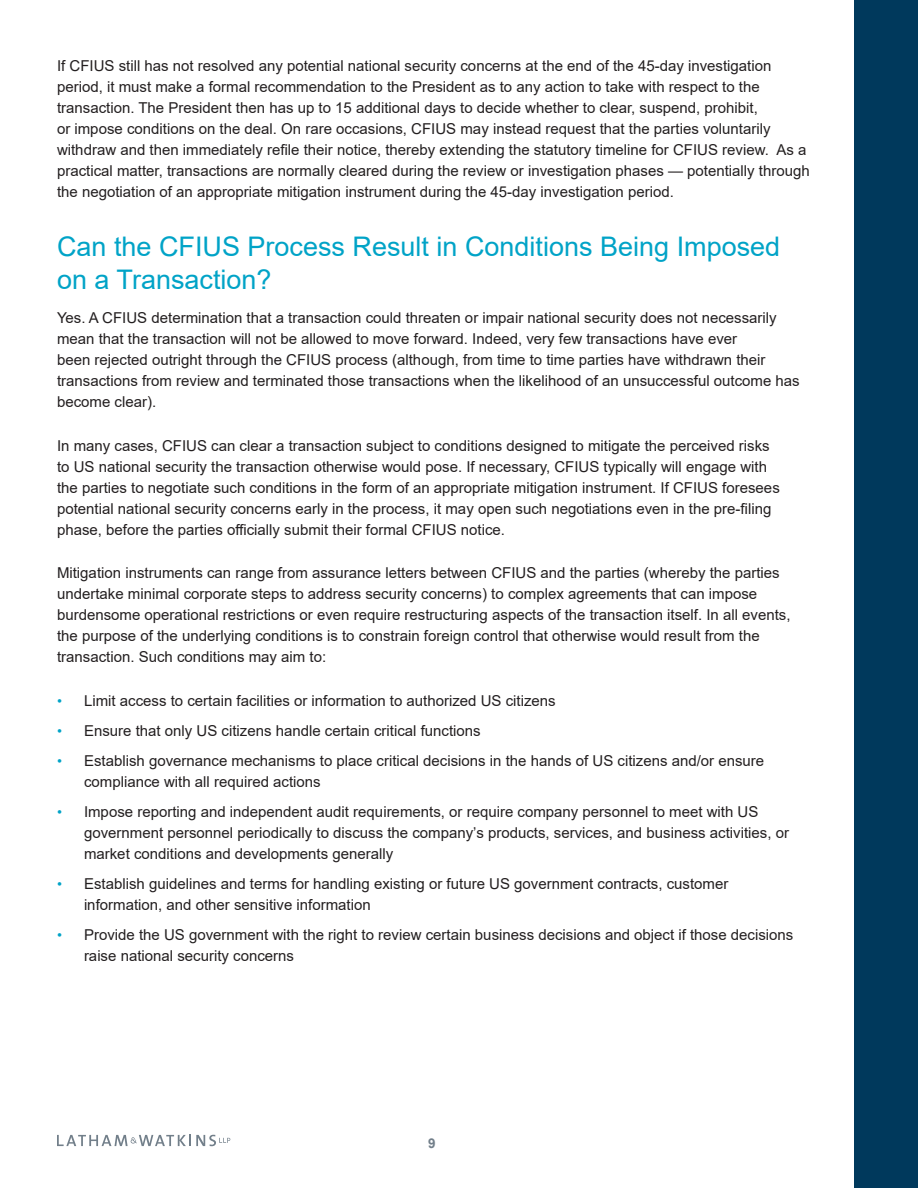
<style>
.page{position:relative;width:918px;height:1188px;background:#fff}
.page>*{position:absolute;margin:0;border:0;box-sizing:border-box;transform-origin:0 0}
.BD_SUBHEAD_1{font:27px/32.4px "Arial";color:#00a3c7}
.BD_-_text_1{font:15px/21px "Arial";color:#231f20}
.t1{font:700 13.5px "Arial";color:#727f8a}
.s1{font-size:14.25px;color:#00a3c7}
</style>
<div class="page">
<svg style="left:57px;top:1135px;width:173px;height:11px"></svg>
<div style="left:854px;top:0;width:64px;height:1188px;background:#00395c"></div>
<p class="BD_-_text_1" style="left:57px;top:55px;width:754px">If CFIUS still has not resolved any potential national security concerns at the end of the 45-day investigation period, it must make a formal recommendation to the President as to any action to take with respect to the transaction. The President then has up to 15 additional days to decide whether to clear, suspend, prohibit,<br>or impose conditions on the deal. On rare occasions, CFIUS may instead request that the parties voluntarily withdraw and then immediately refile their notice, thereby extending the statutory timeline for CFIUS review. As a practical matter, transactions are normally cleared during the review or investigation phases — potentially through the negotiation of an appropriate mitigation instrument during the 45-day investigation period.</p>
<p class="BD_SUBHEAD_1" style="left:57px;top:230px;width:725px">Can the CFIUS Process Result in Conditions Being Imposed on a Transaction?</p>
<p class="BD_-_text_1" style="left:57px;top:307px;width:744px">Yes. A CFIUS determination that a transaction could threaten or impair national security does not necessarily mean that the transaction will not be allowed to move forward. Indeed, very few transactions have ever<br>been rejected outright through the CFIUS process (although, from time to time parties have withdrawn their transactions from review and terminated those transactions when the likelihood of an unsuccessful outcome has become clear).</p>
<p class="BD_-_text_1" style="left:57px;top:435px;width:724px">In many cases, CFIUS can clear a transaction subject to conditions designed to mitigate the perceived risks to US national security the transaction otherwise would pose. If necessary, CFIUS typically will engage with the parties to negotiate such conditions in the form of an appropriate mitigation instrument. If CFIUS foresees potential national security concerns early in the process, it may open such negotiations even in the pre-filing phase, before the parties officially submit their formal CFIUS notice.</p>
<p class="BD_-_text_1" style="left:57px;top:562px;width:735px">Mitigation instruments can range from assurance letters between CFIUS and the parties (whereby the parties undertake minimal corporate steps to address security concerns) to complex agreements that can impose burdensome operational restrictions or even require restructuring aspects of the transaction itself. In all events, the purpose of the underlying conditions is to constrain foreign control that otherwise would result from the transaction. Such conditions may aim to:</p>
<p class="BD_-_text_1" style="left:57px;top:690px;width:500px"><span class="s1">•</span> Limit access to certain facilities or information to authorized US citizens</p>
<p class="BD_-_text_1" style="left:57px;top:720px;width:425px"><span class="s1">•</span> Ensure that only US citizens handle certain critical functions</p>
<p class="BD_-_text_1" style="left:84px;top:750px;width:682px;text-indent:-27px"><span class="s1">•</span> Establish governance mechanisms to place critical decisions in the hands of US citizens and/or ensure compliance with all required actions</p>
<p class="BD_-_text_1" style="left:84px;top:801px;width:707px;text-indent:-27px"><span class="s1">•</span> Impose reporting and independent audit requirements, or require company personnel to meet with US government personnel periodically to discuss the company’s products, services, and business activities, or market conditions and developments generally</p>
<p class="BD_-_text_1" style="left:84px;top:873px;width:646px;text-indent:-27px"><span class="s1">•</span> Establish guidelines and terms for handling existing or future US government contracts, customer information, and other sensitive information</p>
<p class="BD_-_text_1" style="left:84px;top:924px;width:711px;text-indent:-27px"><span class="s1">•</span> Provide the US government with the right to review certain business decisions and object if those decisions raise national security concerns</p>
<p class="t1" style="left:428px;top:1134px;width:9px">9</p>
</div>
